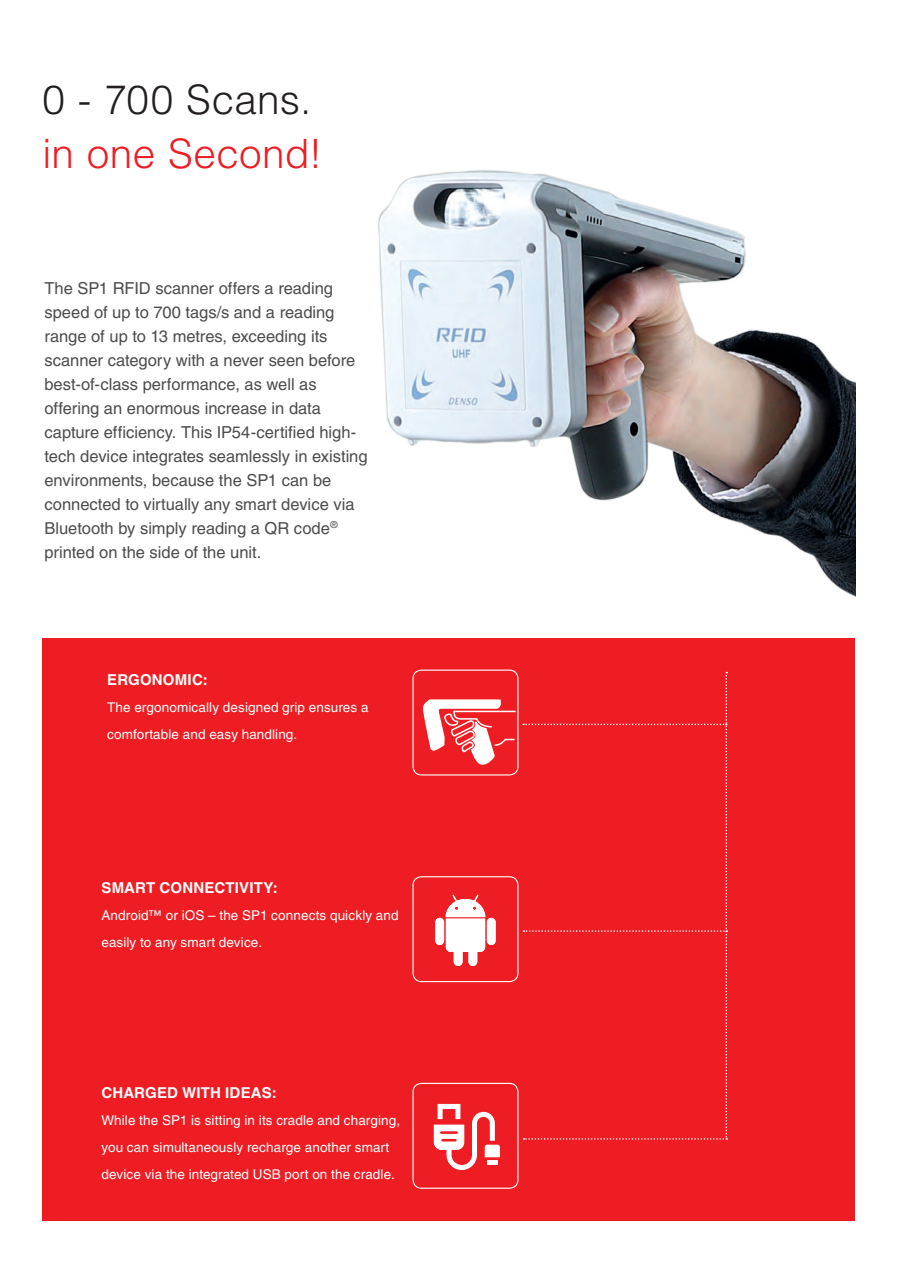
<style>
.page{position:relative;width:898px;height:1263px;background:#fff}
.page>*{position:absolute;margin:0;border:0;box-sizing:border-box;transform-origin:0 0}
.t1{font:300 40.5px "Helvetica LT Std";letter-spacing:.01em;color:#ee1d23}
.t2{font:300 40.5px "Helvetica LT Std";letter-spacing:.005em;color:#231f20}
.t3{font:16.5px/24px "Helvetica LT Std";color:#4b4c4d}
.t4{font:700 15px "Helvetica LT Std";letter-spacing:.01em;color:#fff}
.t5{font:13.5px/27px "Helvetica LT Std";letter-spacing:.005em;color:#fff}
</style>
<div class="page">
<img style="left:378px;top:170px;width:477px;height:427px">
<div style="left:43px;top:638px;width:812px;height:582px;background:#ee1d23"></div>
<div style="left:412px;top:876px;width:106px;height:106px;border:1px solid #fff;border-radius:9px"></div>
<div style="left:412px;top:1083px;width:106px;height:106px;border:1px solid #fff;border-radius:9px"></div>
<div style="left:412px;top:669px;width:106px;height:106px;border:1px solid #fff;border-radius:9px"></div>
<svg style="left:523px;top:672px;width:204px;height:468px"></svg>
<svg style="left:435px;top:895px;width:60px;height:71px"></svg>
<svg style="left:433px;top:1104px;width:67px;height:66px"></svg>
<div style="left:487px;top:1160px;width:10px;height:5px;background:#fff"></div>
<svg style="left:423px;top:698px;width:94px;height:67px"></svg>
<h1 class="t2" style="left:43px;top:74px;width:270px">0 - 700 Scans.</h1>
<h1 class="t1" style="left:43px;top:128px;width:281px">in one Second!</h1>
<p class="t3" style="left:44px;top:276px;width:324px">The SP1 RFID scanner offers a reading speed of up to 700 tags/s and a reading range of up to 13 metres, exceeding its scanner category with a never seen before best-of-class performance, as well as offering an enormous increase in data capture efficiency. This IP54-certified high&shy;tech device integrates seamlessly in existing environments, because the SP1 can be connected to virtually any smart device via Bluetooth by simply reading a QR code<sup>® </sup>printed on the side of the unit.</p>
<p class="t4" style="left:107px;top:670px;width:102px">ERGONOMIC:</p>
<p class="t5" style="left:107px;top:693px;width:263px">The ergonomically designed grip ensures a comfortable and easy handling.</p>
<p class="t4" style="left:101px;top:878px;width:178px">SMART CONNECTIVITY:</p>
<p class="t5" style="left:101px;top:901px;width:298px">Android™ or iOS – the SP1 connects quickly and easily to any smart device.</p>
<p class="t4" style="left:101px;top:1084px;width:177px">CHARGED WITH IDEAS:</p>
<p class="t5" style="left:101px;top:1107px;width:300px">While the SP1 is sitting in its cradle and charging, you can simultaneously recharge another smart device via the integrated USB port on the cradle.</p>
</div>
